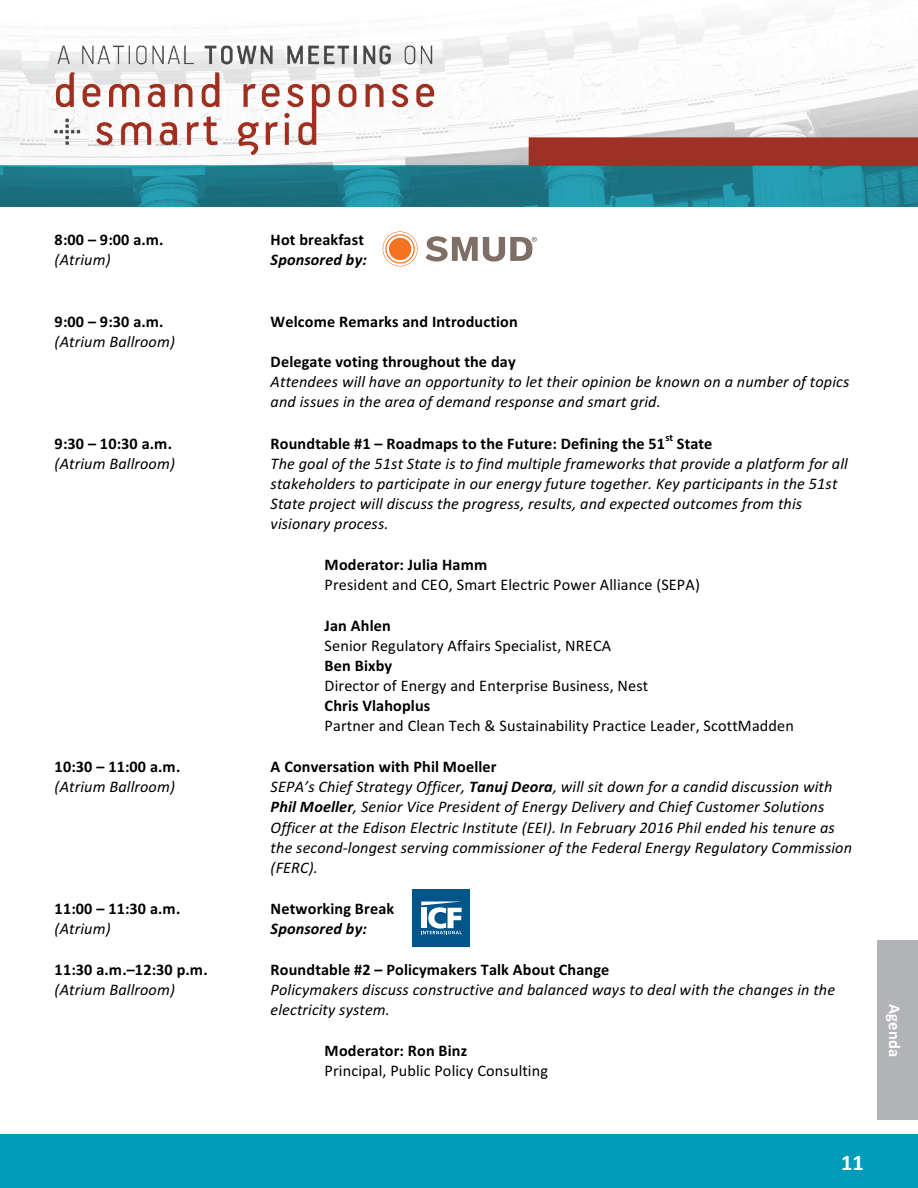
<style>
.page{position:relative;width:918px;height:1188px;background:#fff}
.page>*{position:absolute;margin:0;border:0;box-sizing:border-box;transform-origin:0 0}
.t1{font:700 22.5px "Calibri";color:#fff}
.t2{font:700 16.5px "Calibri";letter-spacing:.01em;color:#fff}
.t3{font:italic 16.2px/20.1px "Calibri";letter-spacing:.01em;color:#000}
.t4{font:16.2px/20.1px "Calibri";letter-spacing:.01em;color:#000}
.t5{font:700 16.2px "Calibri";letter-spacing:.01em;color:#000}
.t6{font:italic 700 16.2px "Calibri";letter-spacing:.01em;color:#000}
.t7{font:700 10.5px "Calibri";color:#000}
.s1{font-weight:700;font-style:normal}
.s2{font-weight:700}
</style>
<div class="page">
<div style="left:0;top:1134px;width:918px;height:54px;background:#009dba"></div>
<div style="left:878px;top:940px;width:40px;height:180px;background:#b2b3b7"></div>
<img style="left:0;top:12px;width:918px;height:195px">
<div style="left:412px;top:889px;width:58px;height:58px;background:#00558b"></div>
<svg style="left:421px;top:901px;width:41px;height:33px"></svg>
<svg style="left:383px;top:231px;width:35px;height:35px"></svg>
<svg style="left:426px;top:236px;width:111px;height:26px"></svg>
<p class="t5" style="left:55px;top:228px;width:110px">8:00 – 9:00 a.m.</p>
<p class="t5" style="left:271px;top:228px;width:95px">Hot breakfast</p>
<p class="t3" style="left:55px;top:249px;width:57px">(Atrium)</p>
<p class="t6" style="left:271px;top:248px;width:98px">Sponsored by:</p>
<p class="t5" style="left:55px;top:310px;width:110px">9:00 – 9:30 a.m.</p>
<p class="t5" style="left:271px;top:310px;width:249px">Welcome Remarks and Introduction</p>
<p class="t3" style="left:55px;top:331px;width:122px">(Atrium Ballroom)</p>
<p class="t3" style="left:271px;top:351px;width:580px"><span class="s1">Delegate voting throughout the day<br></span>Attendees will have an opportunity to let their opinion be known on a number of topics and issues in the area of demand response and smart grid.</p>
<p class="t5" style="left:55px;top:432px;width:119px">9:30 – 10:30 a.m.</p>
<p class="t5" style="left:271px;top:432px;width:396px">Roundtable #1 – Roadmaps to the Future: Defining the 51</p>
<p class="t7" style="left:665px;top:430px;width:9px">st</p>
<p class="t5" style="left:677px;top:432px;width:37px">State</p>
<p class="t3" style="left:55px;top:453px;width:122px">(Atrium Ballroom)</p>
<p class="t3" style="left:271px;top:453px;width:579px">The goal of the 51st State is to find multiple frameworks that provide a platform for all stakeholders to participate in our energy future together. Key participants in the 51st State project will discuss the progress, results, and expected outcomes from this visionary process.</p>
<p class="t4" style="left:325px;top:554px;width:377px"><span class="s2">Moderator: Julia Hamm<br></span>President and CEO, Smart Electric Power Alliance (SEPA)</p>
<p class="t4" style="left:325px;top:615px;width:471px"><span class="s2">Jan Ahlen<br></span>Senior Regulatory Affairs Specialist, NRECA<br><span class="s2">Ben Bixby<br></span>Director of Energy and Enterprise Business, Nest<br><span class="s2">Chris Vlahoplus<br></span>Partner and Clean Tech &amp; Sustainability Practice Leader, ScottMadden</p>
<p class="t5" style="left:55px;top:755px;width:127px">10:30 – 11:00 a.m.</p>
<p class="t5" style="left:271px;top:755px;width:227px">A Conversation with Phil Moeller</p>
<p class="t3" style="left:55px;top:776px;width:122px">(Atrium Ballroom)</p>
<p class="t3" style="left:271px;top:776px;width:583px">SEPA’s Chief Strategy Officer, <span class="s2">Tanuj Deora</span>, will sit down for a candid discussion with <span class="s2">Phil Moeller</span>, Senior Vice President of Energy Delivery and Chief Customer Solutions Officer at the Edison Electric Institute (EEI). In February 2016 Phil ended his tenure as the second-longest serving commissioner of the Federal Energy Regulatory Commission (FERC).</p>
<p class="t5" style="left:55px;top:897px;width:127px">11:00 – 11:30 a.m.</p>
<p class="t5" style="left:271px;top:897px;width:125px">Networking Break</p>
<p class="t3" style="left:55px;top:918px;width:57px">(Atrium)</p>
<p class="t6" style="left:271px;top:917px;width:98px">Sponsored by:</p>
<p class="t5" style="left:55px;top:958px;width:155px">11:30 a.m.–12:30 p.m.</p>
<p class="t5" style="left:271px;top:958px;width:340px">Roundtable #2 – Policymakers Talk About Change</p>
<p class="t3" style="left:55px;top:979px;width:122px">(Atrium Ballroom)</p>
<p class="t3" style="left:271px;top:979px;width:566px">Policymakers discuss constructive and balanced ways to deal with the changes in the electricity system.</p>
<p class="t4" style="left:325px;top:1040px;width:225px"><span class="s2">Moderator: Ron Binz<br></span>Principal, Public Policy Consulting</p>
<p class="t2" style="left:905px;top:1004px;width:54px;rotate:90deg">Agenda</p>
<p class="t1" style="left:841px;top:1148px;width:24px">11</p>
</div>
